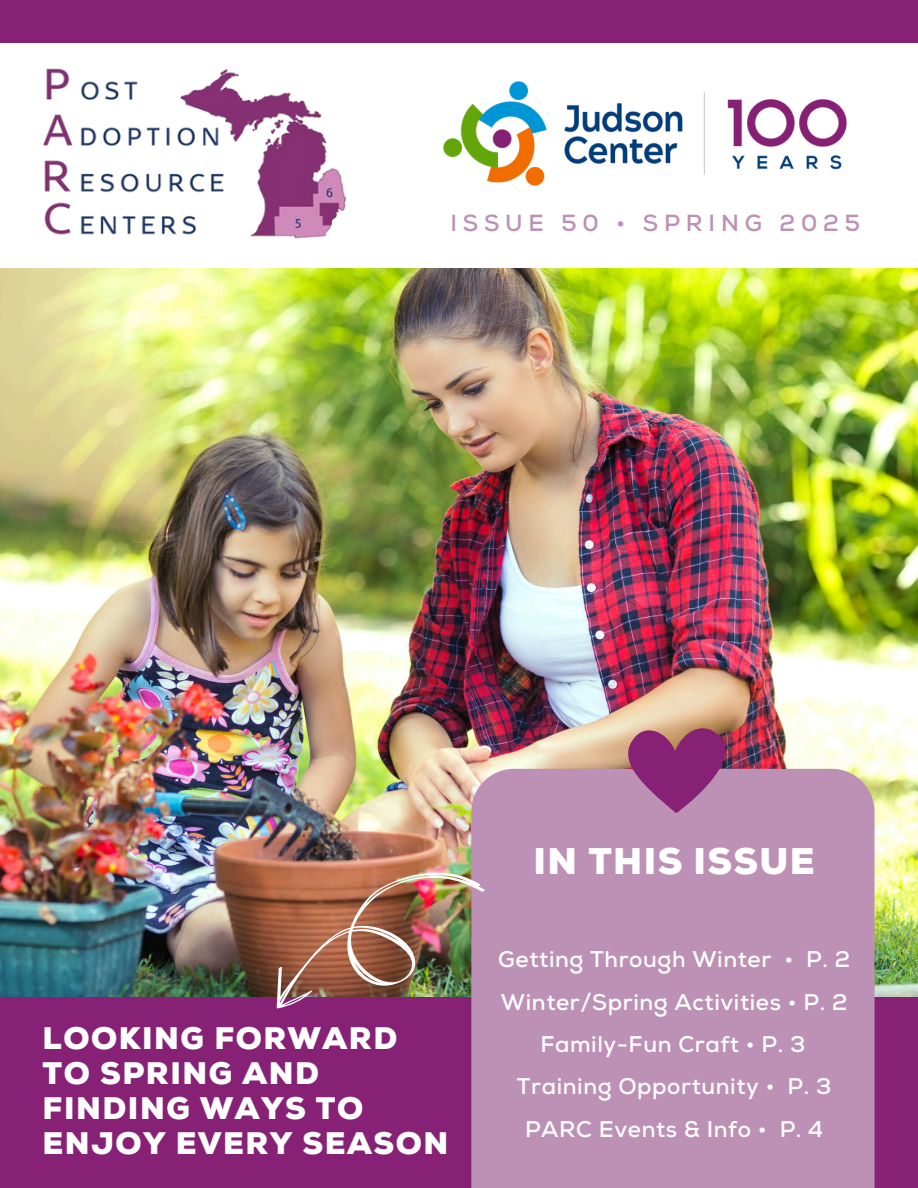
<style>
.page{position:relative;width:918px;height:1188px;background:#fff}
.page>*{position:absolute;margin:0;border:0;box-sizing:border-box;transform-origin:0 0}
.t1{font:900 37.05px "Nexa";letter-spacing:.04em;color:#fff}
.t2{font:900 31.05px/34.8px "Nexa";letter-spacing:.05em;color:#fff}
.t3{font:700 23.25px "Nexa";letter-spacing:.25em;color:#bd90b5}
.t4{font:700 22.65px "Nexa";letter-spacing:.025em;color:#fff}
</style>
<div class="page">
<img style="left:0;top:268px;width:918px;height:729px">
<div style="left:0;top:0;width:918px;height:42px;background:#872175"></div>
<div style="left:0;top:997px;width:918px;height:191px;background:#872175"></div>
<div style="left:471px;top:769px;width:404px;height:419px;background:#bd90b5"></div>
<img style="left:43px;top:68px;width:303px;height:171px">
<img style="left:443px;top:81px;width:404px;height:105px">
<svg style="left:615px;top:720px;width:131px;height:93px"></svg>
<img style="left:257px;top:828px;width:228px;height:233px">
<p class="t3" style="left:450px;top:209px;width:411px">ISSUE 50 • SPRING 2025</p>
<p class="t2" style="left:43px;top:1022px;width:407px">LOOKING FORWARD<br>TO SPRING AND<br>FINDING WAYS TO<br>ENJOY EVERY SEASON</p>
<p class="t1" style="left:534px;top:840px;width:283px">IN THIS ISSUE</p>
<p class="t4" style="left:498px;top:946px;width:353px">Getting Through Winter • P. 2</p>
<h3 class="t4" style="left:501px;top:989px;width:348px">Winter/Spring Activities • P. 2</h3>
<p class="t4" style="left:540px;top:1031px;width:267px">Family-Fun Craft • P. 3</p>
<p class="t4" style="left:517px;top:1073px;width:316px">Training Opportunity • P. 3</p>
<p class="t4" style="left:525px;top:1116px;width:300px">PARC Events &amp; Info • P. 4</p>
</div>
